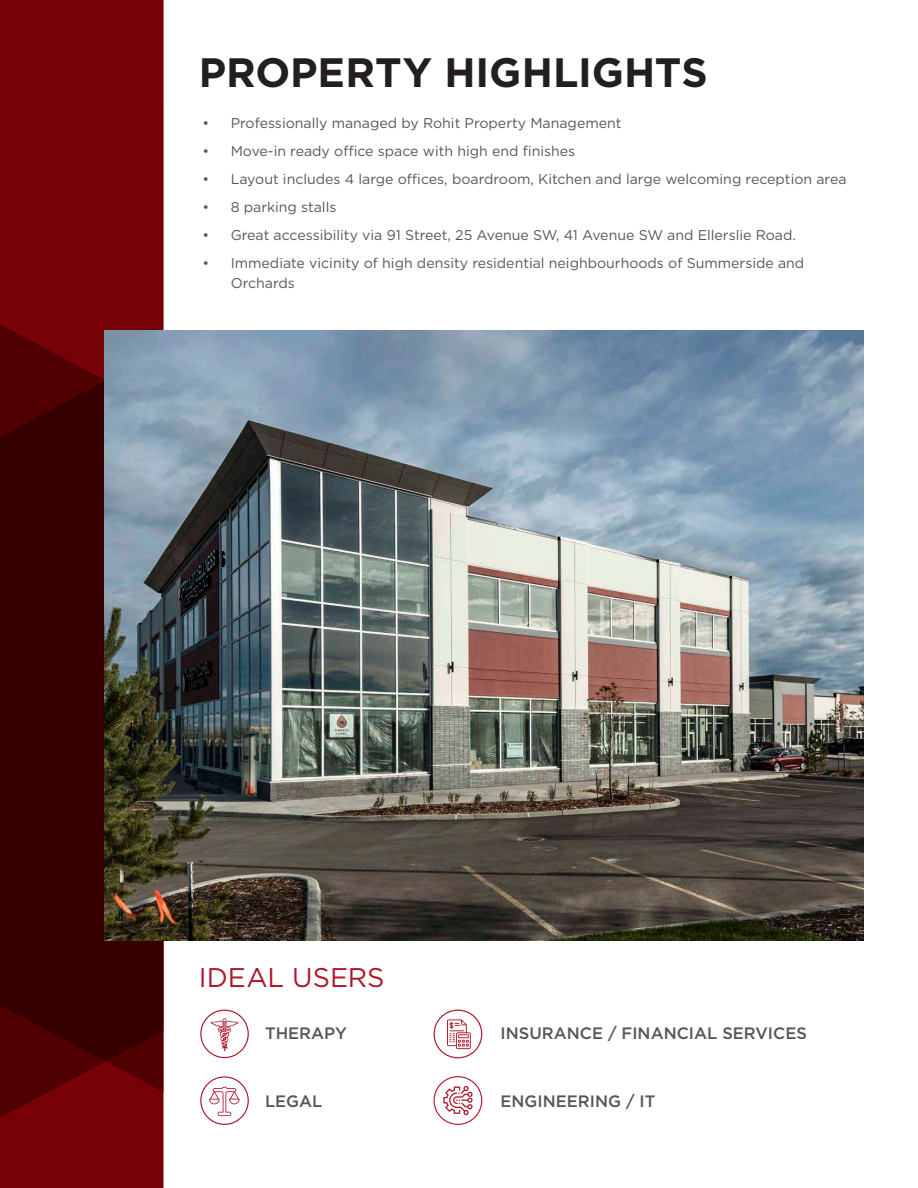
<style>
.page{position:relative;width:918px;height:1188px;background:#fff}
.page>*{position:absolute;margin:0;border:0;box-sizing:border-box;transform-origin:0 0}
.Title_-_Regular_Page{font:700 41.1px "Gotham";color:#231f20}
.t1{font:27px "Gotham";color:#ae172b}
.Demographics_small{font:500 16.5px "Gotham";color:#54575a}
.t2{font:14.1px/19.5px "Gotham";color:#54575a}
</style>
<div class="page">
<div style="left:0;top:0;width:163px;height:316px;background:#760207"></div>
<svg style="left:0;top:316px;width:163px;height:34px;background:#700409"></svg>
<svg style="left:0;top:350px;width:163px;height:838px;background:#440001"></svg>
<img style="left:105px;top:331px;width:759px;height:609px">
<svg style="left:200px;top:1076px;width:49px;height:49px"></svg>
<svg style="left:434px;top:1076px;width:48px;height:49px"></svg>
<svg style="left:434px;top:1010px;width:48px;height:48px"></svg>
<svg style="left:200px;top:1010px;width:49px;height:48px"></svg>
<p class="Title_-_Regular_Page" style="left:199px;top:45px;width:510px">PROPERTY HIGHLIGHTS</p>
<p class="t2" style="left:202px;top:113px;width:421px">• Professionally managed by Rohit Property Management</p>
<p class="t2" style="left:202px;top:141px;width:374px">• Move-in ready office space with high end finishes</p>
<p class="t2" style="left:202px;top:169px;width:646px">• Layout includes 4 large offices, boardroom, Kitchen and large welcoming reception area</p>
<p class="t2" style="left:202px;top:197px;width:135px">• 8 parking stalls</p>
<p class="t2" style="left:202px;top:225px;width:595px">• Great accessibility via 91 Street, 25 Avenue SW, 41 Avenue SW and Ellerslie Road.</p>
<p class="t2" style="left:231px;top:253px;width:575px;text-indent:-28px">• Immediate vicinity of high density residential neighbourhoods of Summerside and<br>Orchards</p>
<p class="t1" style="left:199px;top:960px;width:187px">IDEAL USERS</p>
<p class="Demographics_small" style="left:265px;top:1022px;width:83px">THERAPY</p>
<p class="Demographics_small" style="left:501px;top:1022px;width:308px">INSURANCE / FINANCIAL SERVICES</p>
<p class="Demographics_small" style="left:265px;top:1090px;width:59px">LEGAL</p>
<p class="Demographics_small" style="left:501px;top:1090px;width:156px">ENGINEERING / IT</p>
</div>
